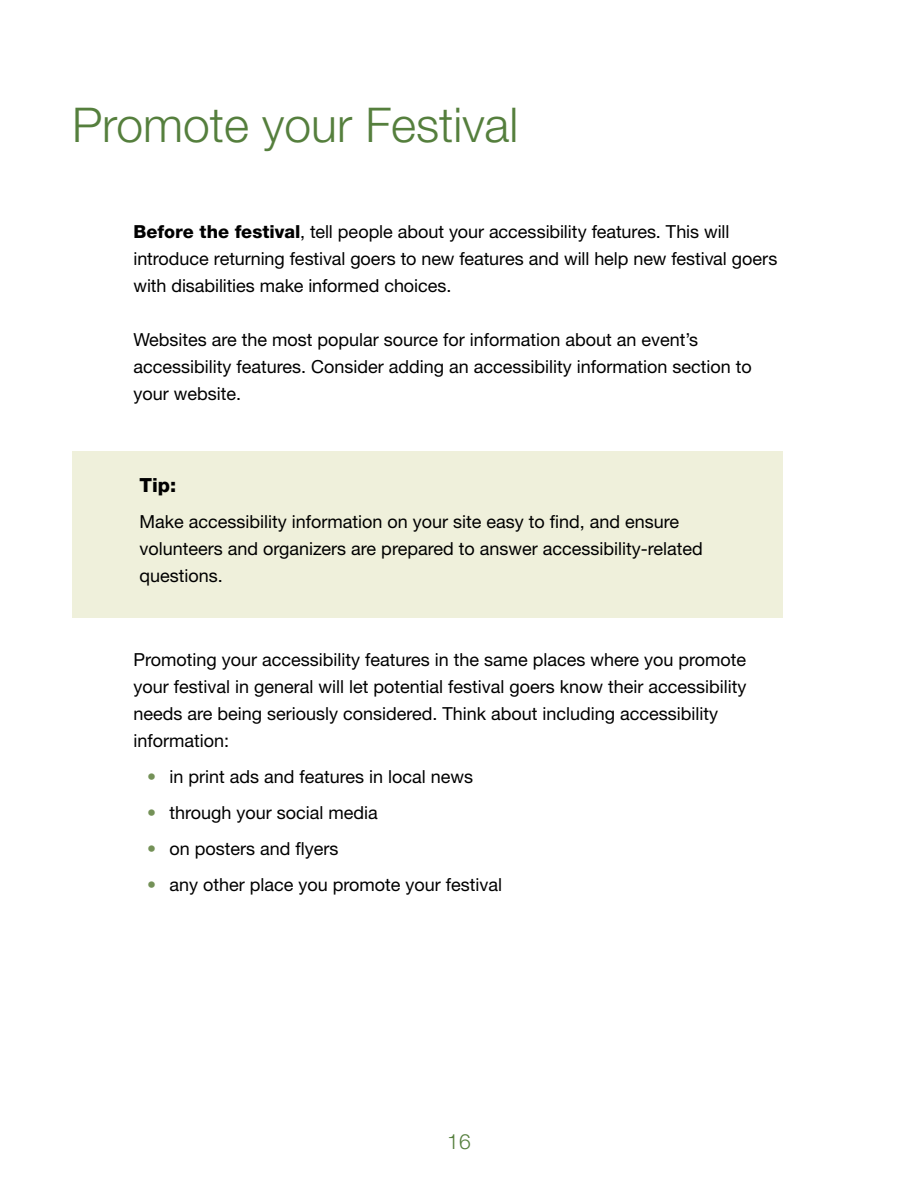
<style>
.page{position:relative;width:918px;height:1188px;background:#fff}
.page>*{position:absolute;margin:0;border:0;box-sizing:border-box;transform-origin:0 0}
.Heading_1{font:300 48px "Helvetica Neue LT Std";color:#557f3d}
.t1{font:300 21px "Helvetica Neue LT Std";color:#557f3d}
.t2{font:800 19.5px "Helvetica Neue LT Std";color:#000}
.Before_Bulleted_List{font:18px/27px "Helvetica Neue LT Std";color:#000}
.s1{font-weight:800}
.s2{font-weight:800;color:#749157}
</style>
<div class="page">
<div style="left:72px;top:451px;width:711px;height:167px;background:#eff0db"></div>
<h1 class="Heading_1" style="left:72px;top:96px;width:448px">Promote your Festival</h1>
<p class="Before_Bulleted_List" style="left:134px;top:218px;width:646px"><span class="s1">Before the festival</span>, tell people about your accessibility features. This will introduce returning festival goers to new features and will help new festival goers with disabilities make informed choices.</p>
<p class="Before_Bulleted_List" style="left:134px;top:326px;width:620px">Websites are the most popular source for information about an event’s accessibility features. Consider adding an accessibility information section to your website.</p>
<h2 class="t2" style="left:140px;top:474px;width:38px">Tip:</h2>
<p class="Before_Bulleted_List" style="left:140px;top:508px;width:565px">Make accessibility information on your site easy to find, and ensure volunteers and organizers are prepared to answer accessibility-related questions.</p>
<p class="Before_Bulleted_List" style="left:134px;top:646px;width:614px">Promoting your accessibility features in the same places where you promote your festival in general will let potential festival goers know their accessibility needs are being seriously considered. Think about including accessibility information:</p>
<p class="Before_Bulleted_List" style="left:147px;top:763px;width:328px"><span class="s2">•</span> in print ads and features in local news</p>
<p class="Before_Bulleted_List" style="left:147px;top:799px;width:232px"><span class="s2">•</span> through your social media</p>
<p class="Before_Bulleted_List" style="left:147px;top:835px;width:193px"><span class="s2">•</span> on posters and flyers</p>
<p class="Before_Bulleted_List" style="left:147px;top:871px;width:357px"><span class="s2">•</span> any other place you promote your festival</p>
<p class="t1" style="left:447px;top:1129px;width:25px">16</p>
</div>
